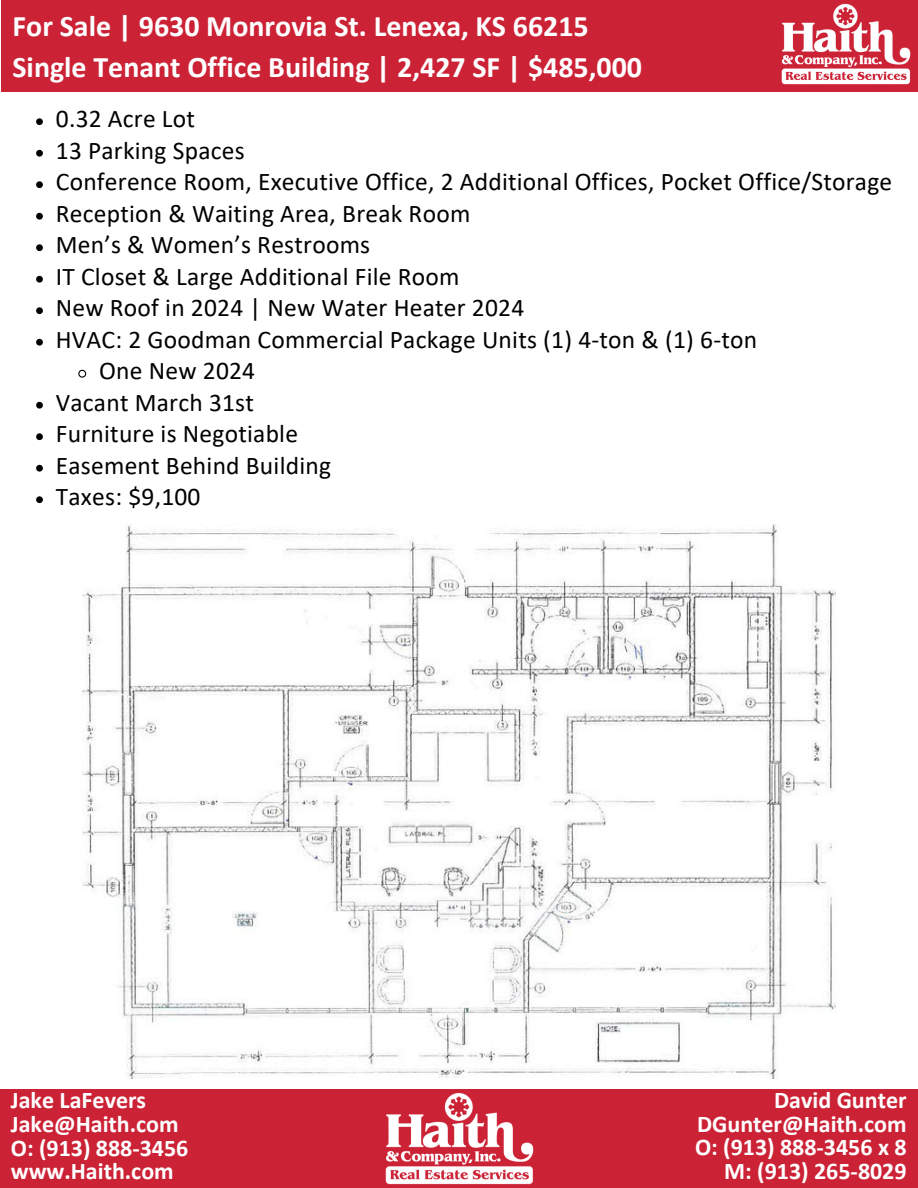
<style>
.page{position:relative;width:918px;height:1188px;background:#fff}
.page>*{position:absolute;margin:0;border:0;box-sizing:border-box;transform-origin:0 0}
.t1{font:700 30px/41.7px "Calibri";color:#fff}
.t2{font:25.5px "Calibri";letter-spacing:.01em;color:#000}
.t3{font:700 24px/23.7px "Calibri";color:#fff}
</style>
<div class="page">
<svg style="left:36px;top:118px;width:7px;height:7px"></svg>
<svg style="left:36px;top:150px;width:7px;height:7px"></svg>
<svg style="left:36px;top:181px;width:7px;height:7px"></svg>
<svg style="left:36px;top:213px;width:7px;height:7px"></svg>
<svg style="left:36px;top:244px;width:7px;height:7px"></svg>
<svg style="left:36px;top:276px;width:7px;height:7px"></svg>
<svg style="left:36px;top:307px;width:7px;height:7px"></svg>
<svg style="left:36px;top:339px;width:7px;height:7px"></svg>
<svg style="left:78px;top:369px;width:9px;height:9px"></svg>
<svg style="left:36px;top:402px;width:7px;height:7px"></svg>
<svg style="left:36px;top:433px;width:7px;height:7px"></svg>
<svg style="left:36px;top:465px;width:7px;height:7px"></svg>
<svg style="left:36px;top:496px;width:7px;height:7px"></svg>
<div style="left:2px;top:0;width:916px;height:92px;background:#cc2236"></div>
<img style="left:781px;top:4px;width:130px;height:81px">
<img style="left:82px;top:524px;width:754px;height:555px">
<div style="left:0;top:1089px;width:918px;height:99px;background:#cc2236"></div>
<img style="left:385px;top:1092px;width:149px;height:93px">
<p class="t1" style="left:13px;top:7px;width:631px">For Sale | 9630 Monrovia St. Lenexa, KS 66215<br>Single Tenant Office Building | 2,427 SF | $485,000</p>
<h1 class="t2" style="left:56px;top:108px;width:141px">0.32 Acre Lot</h1>
<p class="t2" style="left:56px;top:140px;width:190px">13 Parking Spaces</p>
<p class="t2" style="left:56px;top:171px;width:838px">Conference Room, Executive Office, 2 Additional Offices, Pocket Office/Storage</p>
<p class="t2" style="left:56px;top:203px;width:416px">Reception &amp; Waiting Area, Break Room</p>
<p class="t2" style="left:56px;top:234px;width:316px">Men’s &amp; Women’s Restrooms</p>
<p class="t2" style="left:56px;top:266px;width:405px">IT Closet &amp; Large Additional File Room</p>
<p class="t2" style="left:56px;top:297px;width:470px">New Roof in 2024 | New Water Heater 2024</p>
<p class="t2" style="left:56px;top:329px;width:703px">HVAC: 2 Goodman Commercial Package Units (1) 4-ton &amp; (1) 6-ton</p>
<p class="t2" style="left:99px;top:360px;width:158px">One New 2024</p>
<p class="t2" style="left:56px;top:392px;width:200px">Vacant March 31st</p>
<p class="t2" style="left:56px;top:423px;width:244px">Furniture is Negotiable</p>
<p class="t2" style="left:56px;top:455px;width:277px">Easement Behind Building</p>
<p class="t2" style="left:56px;top:486px;width:146px">Taxes: $9,100</p>
<p class="t3" style="left:11px;top:1091px;width:179px">Jake LaFevers<br>Jake@Haith.com<br>O: (913) 888-3456 www.Haith.com</p>
<p class="t3" style="left:695px;top:1090px;width:213px;text-align:right">David Gunter<br>DGunter@Haith.com<br>O: (913) 888-3456 x 8<br>M: (913) 265-8029</p>
</div>
